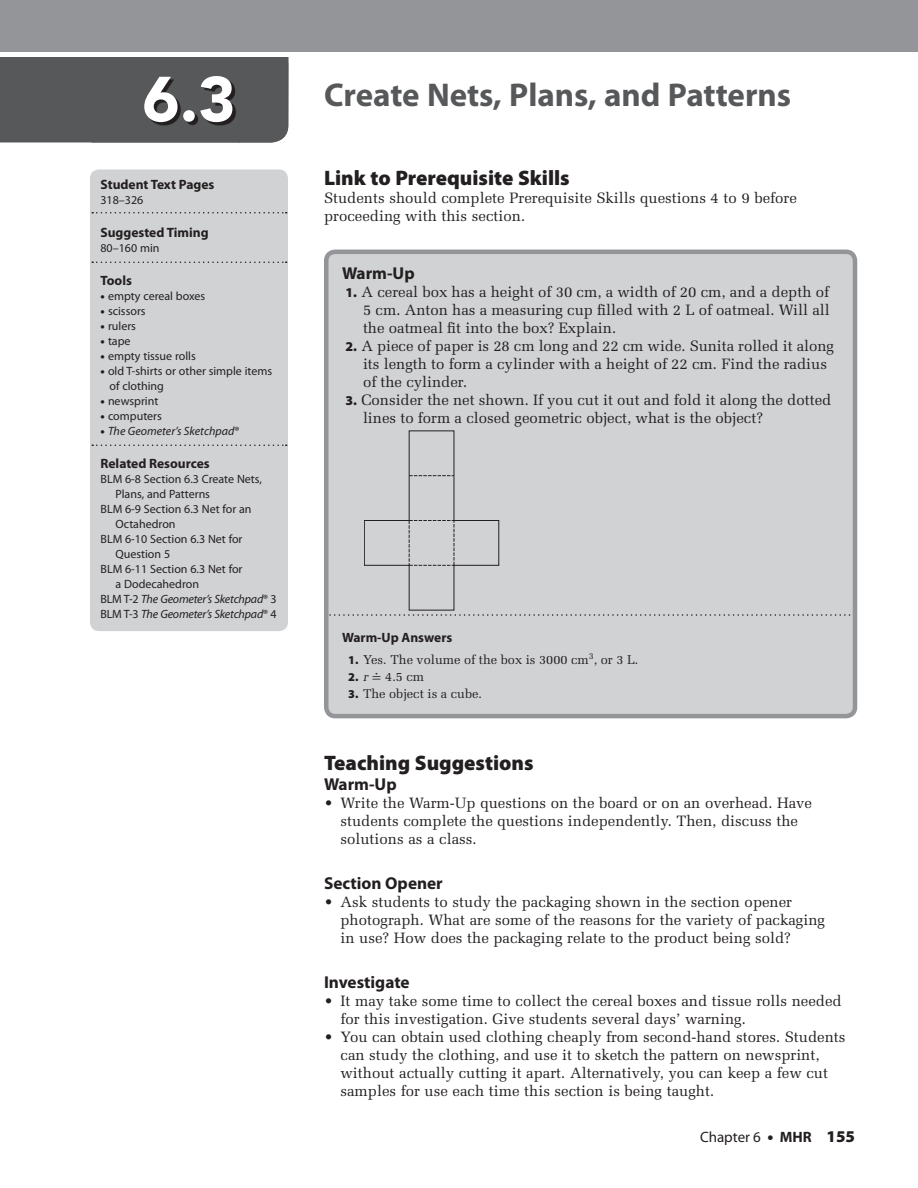
<style>
.page{position:relative;width:918px;height:1188px;background:#fff}
.page>*{position:absolute;margin:0;border:0;box-sizing:border-box;transform-origin:0 0}
.t1{font:900 63px "Avenir";color:#fff}
.t2{font:700 33px "Myriad Pro";color:#57585a}
.t3{font:900 21px "Myriad Pro";color:#231f20}
.t4{font:700 17.25px "Myriad Pro";color:#231f20}
.t5{font:15px/18px "Melior";color:#231f20}
.t6{font:15px "Myriad";color:#231f20}
.t7{font:700 13.5px "Myriad Pro";color:#231f20}
.t8{font:12.75px "Melior";color:#231f20}
.t9{font:12px/15px "Myriad Pro";color:#231f20}
.t10{font:italic 12px "Myriad Pro";letter-spacing:-.015em;color:#231f20}
.s1{font-weight:900}
.s2{font-weight:900;font-style:normal}
.s3{font-style:normal}
.s4{font-family:"Myriad Pro";font-weight:900;font-size:13.5px}
.s5{font-family:"Myriad Pro";font-weight:900;font-size:12px}
.s6{font-style:italic}
.s7{font-family:"Uni Math"}
.s8{font-family:"Myriad Pro";font-weight:900;font-size:16.5px}
.s9{font-weight:700}
</style>
<div class="page">
<div style="left:0;top:0;width:918px;height:52px;background:#939598"></div>
<div style="left:90px;top:170px;width:198px;height:461px;background:#d1d2d4;border-radius:9px"></div>
<svg style="left:92px;top:212px;width:195px;height:2px"></svg>
<svg style="left:92px;top:262px;width:195px;height:1px"></svg>
<svg style="left:92px;top:445px;width:195px;height:1px"></svg>
<div style="left:326px;top:252px;width:529px;height:464px;background:#d1d2d4;border-radius:9px"></div>
<div style="left:324px;top:250px;width:533px;height:468px;border:4px solid #939598;border-radius:9px"></div>
<svg style="left:326px;top:431px;width:530px;height:185px"></svg>
<svg style="left:0;top:57px;width:289px;height:86px;background:#545556"></svg>
<h1 class="t1" style="left:142px;top:61px;width:95px">6.3</h1>
<p class="t7" style="left:100px;top:175px;width:115px">Student Text Pages</p>
<p class="t9" style="left:100px;top:192px;width:44px">318–326</p>
<p class="t7" style="left:100px;top:223px;width:110px">Suggested Timing</p>
<p class="t9" style="left:100px;top:240px;width:61px">80–160 min</p>
<p class="t7" style="left:100px;top:271px;width:33px">Tools</p>
<p class="t9" style="left:100px;top:288px;width:106px"><span class="s1">•</span> empty cereal boxes</p>
<p class="t9" style="left:100px;top:303px;width:47px"><span class="s1">•</span> scissors</p>
<p class="t9" style="left:100px;top:318px;width:37px"><span class="s1">•</span> rulers</p>
<p class="t9" style="left:100px;top:333px;width:32px"><span class="s1">•</span> tape</p>
<p class="t9" style="left:100px;top:348px;width:97px"><span class="s1">•</span> empty tissue rolls</p>
<p class="t9" style="left:110px;top:363px;width:164px;text-indent:-9px"><span class="s1">•</span> old T-shirts or other simple items of clothing</p>
<p class="t9" style="left:100px;top:393px;width:59px"><span class="s1">•</span> newsprint</p>
<p class="t9" style="left:100px;top:408px;width:63px"><span class="s1">•</span> computers</p>
<p class="t10" style="left:100px;top:423px;width:140px"><span class="s2">•</span> The Geometer’s Sketchpad<span class="s3">®</span></p>
<p class="t7" style="left:100px;top:454px;width:111px">Related Resources</p>
<p class="t9" style="left:100px;top:471px;width:163px">BLM 6-8 Section 6.3 Create Nets,</p>
<p class="t9" style="left:116px;top:486px;width:96px">Plans, and Patterns</p>
<p class="t9" style="left:100px;top:501px;width:153px">BLM 6-9 Section 6.3 Net for an</p>
<p class="t9" style="left:116px;top:516px;width:62px">Octahedron</p>
<p class="t9" style="left:100px;top:531px;width:144px">BLM 6-10 Section 6.3 Net for</p>
<p class="t9" style="left:116px;top:546px;width:56px">Question 5</p>
<p class="t9" style="left:100px;top:561px;width:144px">BLM 6-11 Section 6.3 Net for</p>
<p class="t9" style="left:116px;top:576px;width:85px">a Dodecahedron</p>
<p class="t10" style="left:100px;top:591px;width:178px"><span class="s3">BLM T-2</span> The Geometer’s Sketchpad<span class="s3">® 3</span></p>
<p class="t10" style="left:100px;top:606px;width:178px"><span class="s3">BLM T-3</span> The Geometer’s Sketchpad<span class="s3">® 4</span></p>
<h2 class="t2" style="left:324px;top:73px;width:469px">Create Nets, Plans, and Patterns</h2>
<h3 class="t3" style="left:324px;top:164px;width:247px">Link to Prerequisite Skills</h3>
<p class="t5" style="left:324px;top:189px;width:474px">Students should complete Prerequisite Skills questions 4 to 9 before proceeding with this section.</p>
<p class="t4" style="left:342px;top:262px;width:74px">Warm-Up</p>
<p class="t5" style="left:363px;top:283px;width:468px;text-align:justify;text-indent:-18px"><span class="s4">1.</span> A cereal box has a height of 30 cm, a width of 20 cm, and a depth of 5 cm. Anton has a measuring cup filled with 2 L of oatmeal. Will all the oatmeal fit into the box? Explain.</p>
<p class="t5" style="left:363px;top:337px;width:472px;text-indent:-18px"><span class="s4">2.</span> A piece of paper is 28 cm long and 22 cm wide. Sunita rolled it along its length to form a cylinder with a height of 22 cm. Find the radius of the cylinder.</p>
<p class="t5" style="left:363px;top:391px;width:470px;text-indent:-18px"><span class="s4">3.</span> Consider the net shown. If you cut it out and fold it along the dotted lines to form a closed geometric object, what is the object?</p>
<p class="t7" style="left:342px;top:629px;width:112px">Warm-Up Answers</p>
<p class="t8" style="left:348px;top:652px;width:292px"><span class="s5">1.</span> Yes. The volume of the box is 3000 cm<sup>3</sup>, or 3 L.</p>
<p class="t8" style="left:348px;top:669px;width:77px"><span class="s5">2.</span> <span class="s6">r</span> <span class="s7">≐</span> 4.5 cm</p>
<p class="t8" style="left:348px;top:686px;width:135px"><span class="s5">3.</span> The object is a cube.</p>
<h3 class="t3" style="left:324px;top:749px;width:211px">Teaching Suggestions</h3>
<p class="t4" style="left:324px;top:773px;width:74px">Warm-Up</p>
<p class="t5" style="left:340px;top:793px;width:473px;text-indent:-16px">• Write the Warm-Up questions on the board or on an overhead. Have students complete the questions independently. Then, discuss the solutions as a class.</p>
<p class="t4" style="left:324px;top:872px;width:120px">Section Opener</p>
<p class="t5" style="left:340px;top:892px;width:486px;text-indent:-16px">• Ask students to study the packaging shown in the section opener photograph. What are some of the reasons for the variety of packaging in use? How does the packaging relate to the product being sold?</p>
<p class="t4" style="left:324px;top:971px;width:87px">Investigate</p>
<p class="t5" style="left:340px;top:991px;width:503px;text-indent:-16px">• It may take some time to collect the cereal boxes and tissue rolls needed for this investigation. Give students several days’ warning.</p>
<p class="t5" style="left:340px;top:1027px;width:507px;text-indent:-16px">• You can obtain used clothing cheaply from second-hand stores. Students can study the clothing, and use it to sketch the pattern on newsprint, without actually cutting it apart. Alternatively, you can keep a few cut samples for use each time this section is being taught.</p>
<p class="t6" style="left:700px;top:1129px;width:156px">Chapter 6 <span class="s8">•</span> <span class="s9">MHR</span> <span class="s8">155</span></p>
</div>
